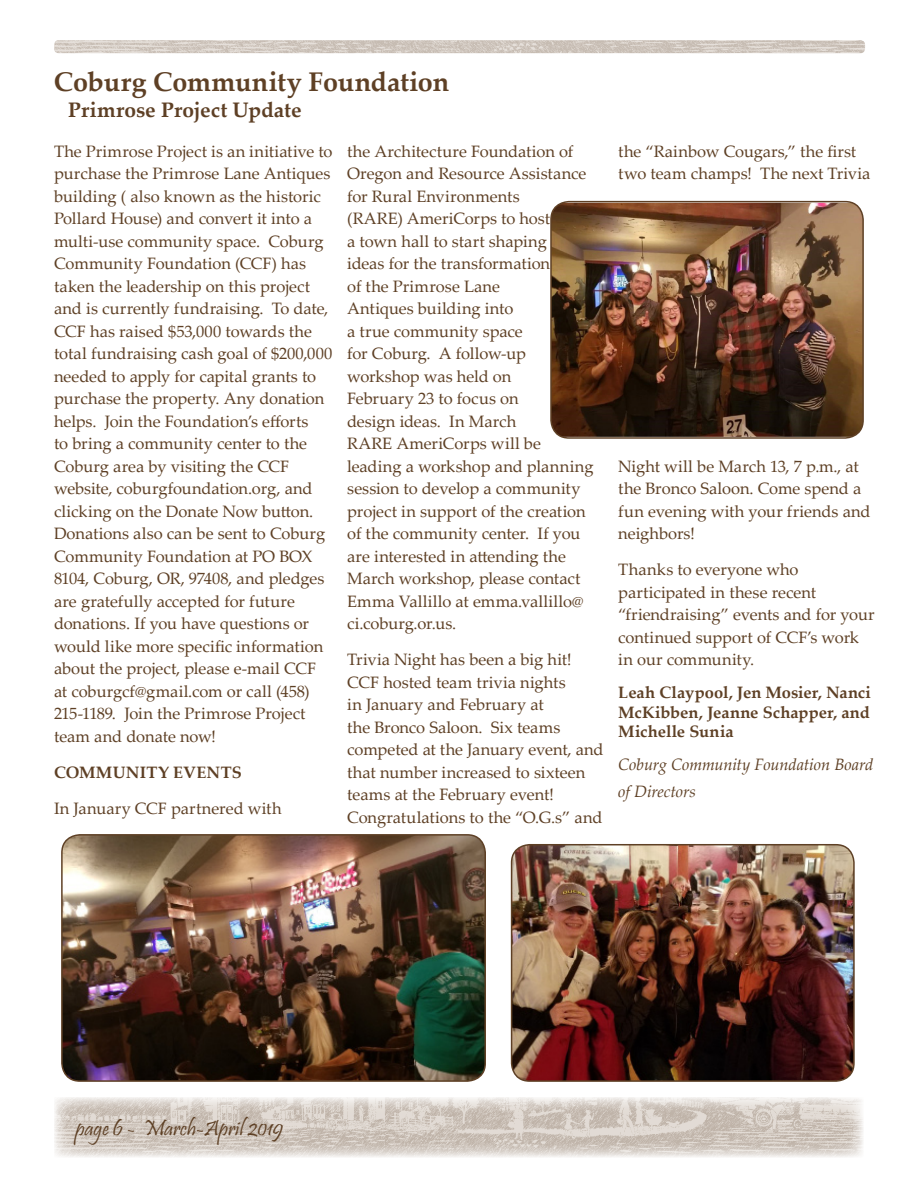
<style>
.page{position:relative;width:918px;height:1188px;background:#fff}
.page>*{position:absolute;margin:0;border:0;box-sizing:border-box;transform-origin:0 0}
.HEADING{font:700 27px "Palatino Linotype";letter-spacing:-.01em;color:#5e4025}
.t1{font:22.5px "Pristina";color:#5e4025}
.HEADING-2{font:700 21px "Palatino Linotype";color:#5e4025}
.Article_Text{font:16.5px/22.5px "Palatino Linotype";letter-spacing:-.005em;color:#5e4025}
.Article_Text-2{font:700 16.5px/19.5px "Palatino Linotype";letter-spacing:.005em;color:#5e4025;text-align:justify}
.Article_Text-3{font:italic 16.5px/27px "Palatino Linotype";letter-spacing:-.005em;color:#5e4025}
</style>
<div class="page">
<img style="left:54px;top:1097px;width:809px;height:60px">
<img style="left:54px;top:40px;width:811px;height:13px">
<img style="left:62px;top:835px;width:423px;height:246px">
<div style="left:61px;top:834px;width:425px;height:248px;border:2px solid #5e4025;border-radius:18px"></div>
<img style="left:512px;top:845px;width:342px;height:236px">
<div style="left:511px;top:844px;width:344px;height:238px;border:2px solid #5e4025;border-radius:18px"></div>
<img style="left:551px;top:203px;width:312px;height:234px">
<div style="left:550px;top:201px;width:314px;height:238px;border:2px solid #5e4025;border-radius:18px"></div>
<p class="HEADING" style="left:54px;top:62px;width:397px">Coburg Community Foundation</p>
<p class="HEADING-2" style="left:68px;top:95px;width:235px">Primrose Project Update</p>
<p class="Article_Text" style="left:54px;top:139px;width:280px">The Primrose Project is an initiative to purchase the Primrose Lane Antiques building ( also known as the historic Pollard House) and convert it into a multi-use community space. Coburg Community Foundation (CCF) has taken the leadership on this project and is currently fundraising. To date, CCF has raised $53,000 towards the total fundraising cash goal of $200,000 needed to apply for capital grants to purchase the property. Any donation helps. Join the Foundation’s efforts<br>to bring a community center to the Coburg area by visiting the CCF website, coburgfoundation.org, and clicking on the Donate Now button.<br>Donations also can be sent to Coburg Community Foundation at PO BOX 8104, Coburg, OR, 97408, and pledges are gratefully accepted for future donations. If you have questions or would like more specific information about the project, please e-mail CCF at coburgcf@gmail.com or call (458)<br>215-1189. Join the Primrose Project team and donate now!</p>
<p class="Article_Text-2" style="left:54px;top:762px;width:189px">COMMUNITY EVENTS</p>
<p class="Article_Text" style="left:54px;top:796px;width:229px">In January CCF partnered with</p>
<p class="Article_Text" style="left:347px;top:139px;width:248px">the Architecture Foundation of<br>Oregon and Resource Assistance for Rural Environments<br>(RARE) AmeriCorps to host<br>a town hall to start shaping<br>ideas for the transformation<br>of the Primrose Lane<br>Antiques building into<br>a true community space<br>for Coburg. A follow-up workshop was held on<br>February 23 to focus on<br>design ideas. In March<br>RARE AmeriCorps will be leading a workshop and planning session to develop a community project in support of the creation of the community center. If you are interested in attending the<br>March workshop, please contact<br>Emma Vallillo at emma.vallillo@ ci.coburg.or.us.</p>
<p class="Article_Text" style="left:347px;top:648px;width:258px">Trivia Night has been a big hit!<br>CCF hosted team trivia nights<br>in January and February at<br>the Bronco Saloon. Six teams competed at the January event, and that number increased to sixteen teams at the February event!<br>Congratulations to the “O.G.s” and</p>
<p class="Article_Text" style="left:618px;top:139px;width:254px">the “Rainbow Cougars,” the first two team champs! The next Trivia</p>
<p class="Article_Text" style="left:618px;top:454px;width:254px">Night will be March 13, 7 p.m., at the Bronco Saloon. Come spend a fun evening with your friends and neighbors!</p>
<p class="Article_Text" style="left:618px;top:558px;width:258px">Thanks to everyone who participated in these recent “friendraising” events and for your continued support of CCF’s work in our community.</p>
<p class="Article_Text-2" style="left:618px;top:682px;width:254px">Leah Claypool, Jen Mosier, Nanci McKibben, Jeanne Schapper, and Michelle Sunia</p>
<p class="Article_Text-3" style="left:618px;top:751px;width:257px">Coburg Community Foundation Board of Directors</p>
<h2 class="t1" style="left:76px;top:1116px;width:209px">page 6 - March-April 2019</h2>
</div>
